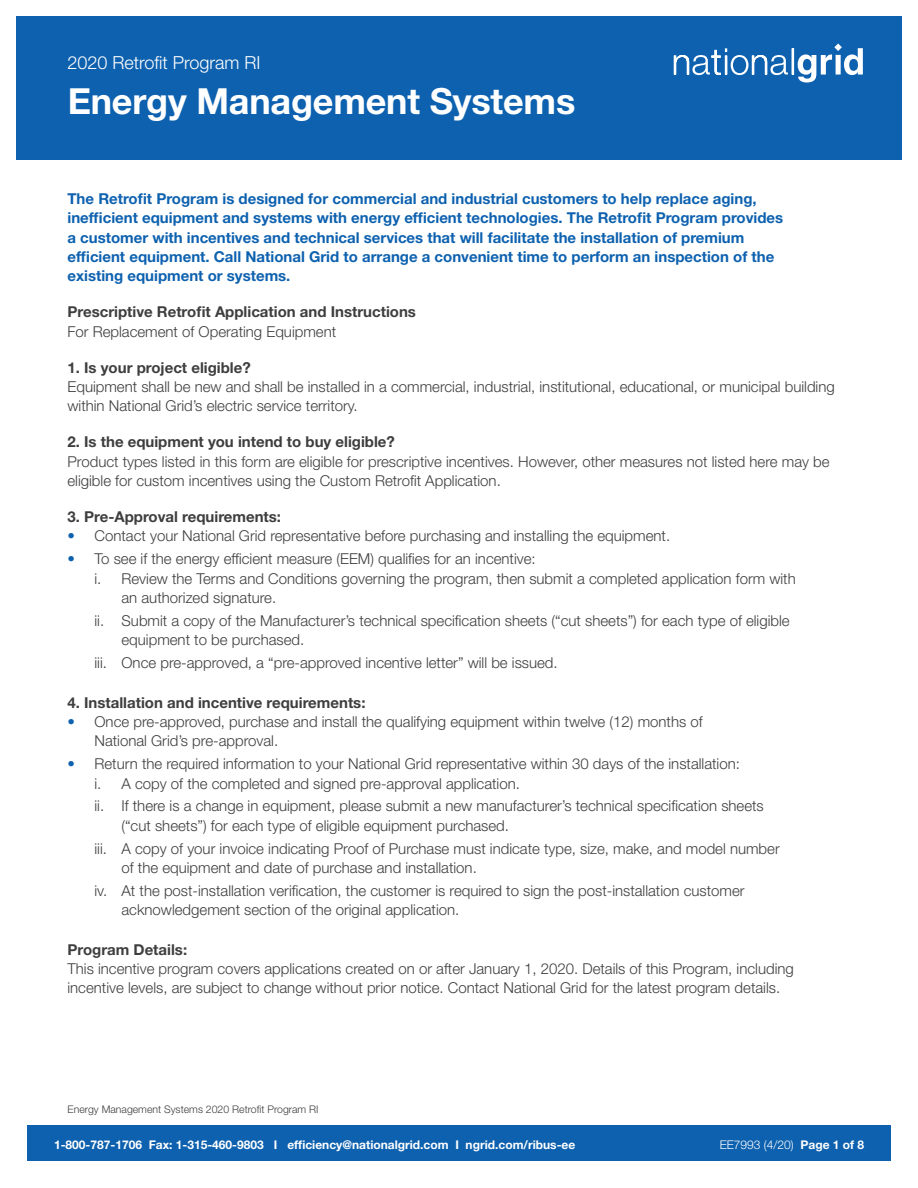
<style>
.page{position:relative;width:918px;height:1188px;background:#fff}
.page>*{position:absolute;margin:0;border:0;box-sizing:border-box;transform-origin:0 0}
.t1{font:700 36px "Helvetica Neue LT Std";letter-spacing:-.005em;color:#fff}
.t2{font:300 18px "Helvetica Neue LT Std";color:#fff}
.t3{font:300 15px/19.4px "Helvetica Neue LT Std";color:#3e3e3f}
.t4{font:700 15px/19.4px "Helvetica Neue LT Std";color:#0d61af}
.t5{font:700 15px "Helvetica Neue LT Std";color:#3e3e3f}
.t6{font:700 12px "Helvetica Neue LT Std";color:#fff}
.t7{font:300 12px "Helvetica Neue LT Std";color:#fff}
.t8{font:300 10.5px "Helvetica Neue LT Std";color:#3e3e3f}
.s1{color:#0d61af}
.s2{font-weight:700}
</style>
<div class="page">
<div style="left:16px;top:16px;width:886px;height:144px;background:#0d61af"></div>
<svg style="left:674px;top:44px;width:189px;height:39px"></svg>
<div style="left:27px;top:1125px;width:864px;height:36px;background:#0d61af"></div>
<p class="t2" style="left:68px;top:51px;width:195px">2020 Retrofit Program RI</p>
<h1 class="t1" style="left:68px;top:79px;width:509px">Energy Management Systems</h1>
<p class="t4" style="left:68px;top:189px;width:717px">The Retrofit Program is designed for commercial and industrial customers to help replace aging, inefficient equipment and systems with energy efficient technologies. The Retrofit Program provides a customer with incentives and technical services that will facilitate the installation of premium efficient equipment. Call National Grid to arrange a convenient time to perform an inspection of the existing equipment or systems.</p>
<p class="t5" style="left:68px;top:303px;width:350px">Prescriptive Retrofit Application and Instructions</p>
<p class="t3" style="left:68px;top:321px;width:270px">For Replacement of Operating Equipment</p>
<p class="t5" style="left:68px;top:358px;width:185px">1. Is your project eligible?</p>
<p class="t3" style="left:68px;top:377px;width:769px">Equipment shall be new and shall be installed in a commercial, industrial, institutional, educational, or municipal building within National Grid’s electric service territory.</p>
<p class="t5" style="left:68px;top:433px;width:329px">2. Is the equipment you intend to buy eligible?</p>
<p class="t3" style="left:68px;top:451px;width:764px">Product types listed in this form are eligible for prescriptive incentives. However, other measures not listed here may be eligible for custom incentives using the Custom Retrofit Application.</p>
<p class="t5" style="left:68px;top:507px;width:215px">3. Pre-Approval requirements:</p>
<p class="t3" style="left:68px;top:526px;width:604px"><span class="s1">•</span> Contact your National Grid representative before purchasing and installing the equipment.</p>
<p class="t3" style="left:68px;top:549px;width:470px"><span class="s1">•</span> To see if the energy efficient measure (EEM) qualifies for an incentive:</p>
<p class="t3" style="left:94px;top:568px;width:703px">i. Review the Terms and Conditions governing the program, then submit a completed application form with</p>
<p class="t3" style="left:122px;top:588px;width:156px">an authorized signature.</p>
<p class="t3" style="left:122px;top:611px;width:670px;text-indent:-27px">ii. Submit a copy of the Manufacturer’s technical specification sheets (“cut sheets”) for each type of eligible equipment to be purchased.</p>
<p class="t3" style="left:94px;top:653px;width:465px">iii. Once pre-approved, a “pre-approved incentive letter” will be issued.</p>
<p class="t5" style="left:68px;top:693px;width:300px">4. Installation and incentive requirements:</p>
<p class="t3" style="left:94px;top:712px;width:610px;text-indent:-27px"><span class="s1">•</span> Once pre-approved, purchase and install the qualifying equipment within twelve (12) months of<br>National Grid’s pre-approval.</p>
<p class="t3" style="left:94px;top:754px;width:647px;text-indent:-27px"><span class="s1">•</span> Return the required information to your National Grid representative within 30 days of the installation: i. A copy of the completed and signed pre-approval application.</p>
<p class="t3" style="left:122px;top:796px;width:644px;text-indent:-27px">ii. If there is a change in equipment, please submit a new manufacturer’s technical specification sheets (“cut sheets”) for each type of eligible equipment purchased.</p>
<p class="t3" style="left:122px;top:838px;width:660px;text-indent:-27px">iii. A copy of your invoice indicating Proof of Purchase must indicate type, size, make, and model number of the equipment and date of purchase and installation.</p>
<p class="t3" style="left:122px;top:880px;width:625px;text-indent:-27px">iv. At the post-installation verification, the customer is required to sign the post-installation customer acknowledgement section of the original application.</p>
<p class="t5" style="left:68px;top:940px;width:121px">Program Details:</p>
<p class="t3" style="left:68px;top:959px;width:728px">This incentive program covers applications created on or after January 1, 2020. Details of this Program, including incentive levels, are subject to change without prior notice. Contact National Grid for the latest program details.</p>
<p class="t8" style="left:68px;top:1103px;width:253px">Energy Management Systems 2020 Retrofit Program RI</p>
<p class="t6" style="left:54px;top:1137px;width:523px">1-800-787-1706 Fax: 1-315-460-9803 I efficiency@nationalgrid.com I ngrid.com/ribus-ee</p>
<p class="t7" style="left:720px;top:1137px;width:146px">EE7993 (4/20) <span class="s2">Page 1 of 8</span></p>
</div>
